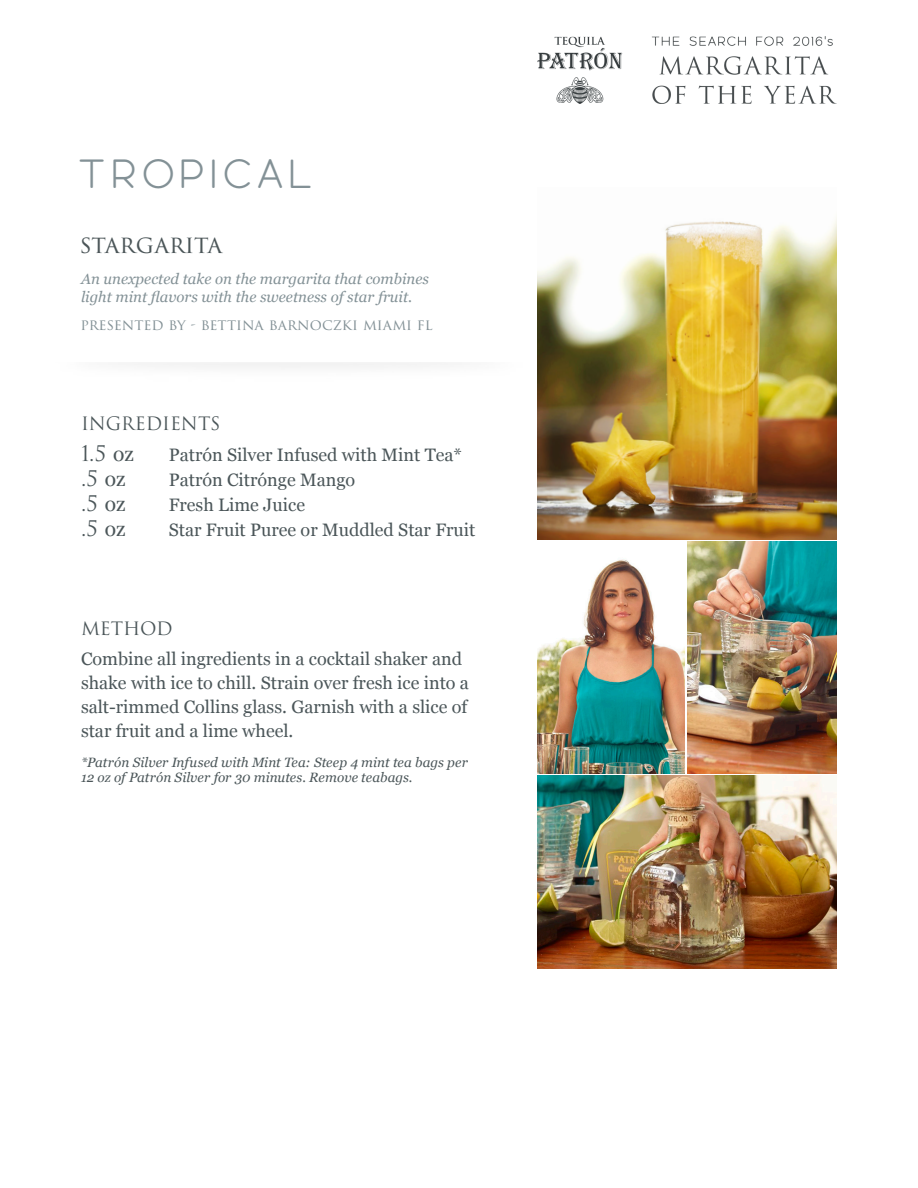
<style>
.page{position:relative;width:918px;height:1188px;background:#fff}
.page>*{position:absolute;margin:0;border:0;box-sizing:border-box;transform-origin:0 0}
.t1{font:300 42px "Polly Rounded";letter-spacing:.06em;color:#839196}
.t2{font:24px "Trajan Pro 3";letter-spacing:-.01em;color:#4b5558}
.t3{font:21px "Trajan Pro 3";color:#4b5659}
.t4{font:18px/24px "Georgia";color:#4b5659}
.t5{font:18px "Trajan Pro";color:#4b5659}
.t6{font:italic 15px/18px "Georgia";color:#839196}
.t7{font:15px "Trajan Pro 3";color:#839196}
.t8{font:italic 13.5px/15px "Georgia";color:#4b5659}
.s1{font-family:"Georgia"}
</style>
<div class="page">
<img style="left:538px;top:217px;width:299px;height:323px">
<img style="left:538px;top:775px;width:299px;height:193px">
<img style="left:687px;top:542px;width:150px;height:231px">
<img style="left:538px;top:559px;width:147px;height:214px">
<img style="left:538px;top:36px;width:299px;height:68px">
<p class="t1" style="left:76px;top:148px;width:239px">TROPICAL</p>
<p class="t2" style="left:80px;top:228px;width:144px">STARGARITA</p>
<p class="t6" style="left:81px;top:269px;width:349px">An unexpected take on the margarita that combines light mint flavors with the sweetness of star fruit.</p>
<p class="t7" style="left:80px;top:314px;width:354px">PRESENTED BY - BETTINA BARNOCZKI MIAMI FL</p>
<p class="t5" style="left:81px;top:412px;width:141px">INGREDIENTS</p>
<p class="t3" style="left:81px;top:439px;width:54px">1.5 <span class="s1">oz</span></p>
<p class="t3" style="left:81px;top:464px;width:46px">.5 <span class="s1">oz</span></p>
<p class="t3" style="left:81px;top:489px;width:46px">.5 <span class="s1">oz</span></p>
<p class="t3" style="left:81px;top:514px;width:46px">.5 <span class="s1">oz</span></p>
<p class="t4" style="left:169px;top:442px;width:295px">Patrón Silver Infused with Mint Tea*</p>
<p class="t4" style="left:169px;top:467px;width:188px">Patrón Citrónge Mango</p>
<p class="t4" style="left:169px;top:492px;width:138px">Fresh Lime Juice</p>
<p class="t4" style="left:169px;top:517px;width:308px">Star Fruit Puree or Muddled Star Fruit</p>
<p class="t5" style="left:81px;top:617px;width:93px">METHOD</p>
<p class="t4" style="left:81px;top:646px;width:390px">Combine all ingredients in a cocktail shaker and shake with ice to chill. Strain over fresh ice into a salt-rimmed Collins glass. Garnish with a slice of star fruit and a lime wheel.</p>
<p class="t8" style="left:81px;top:754px;width:388px">*Patrón Silver Infused with Mint Tea: Steep 4 mint tea bags per<br>12 oz of Patrón Silver for 30 minutes. Remove teabags.</p>
</div>
